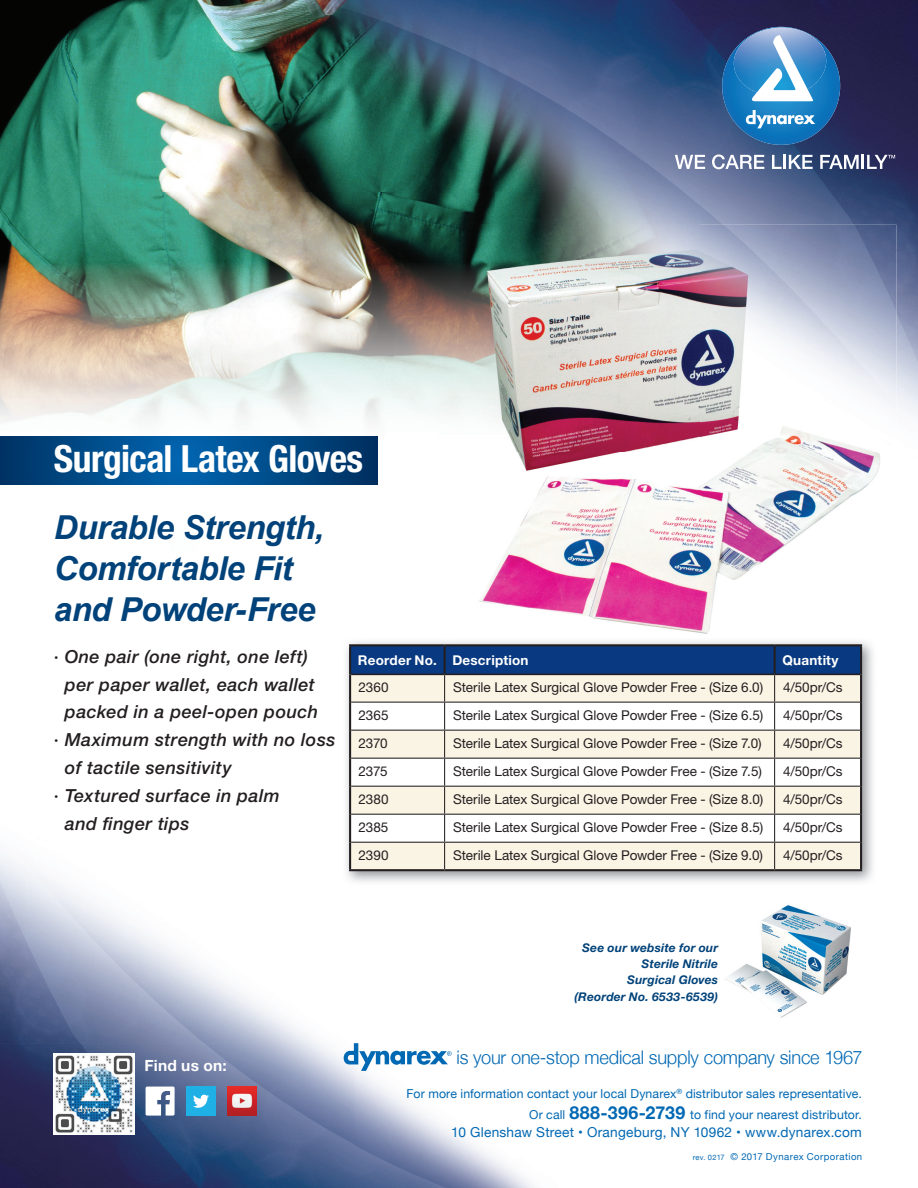
<style>
.page{position:relative;width:918px;height:1188px;background:#fff}
.page>*{position:absolute;margin:0;border:0;box-sizing:border-box;transform-origin:0 0}
.t1{font:700 condensed 37.5px "Helvetica Neue LT Std";letter-spacing:-.015em;color:#fff}
.t2{font:italic 700 33px/40.8px "Arial";letter-spacing:-.015em;color:#004279}
.t3{font:300 18.75px "Helvetica Neue";letter-spacing:-.01em;color:#0168b3}
.t4{font:italic 500 18px "Helvetica Neue LT Std";letter-spacing:.02em;color:#231f20}
.t5{font:700 15.45px "Helvetica Neue LT Std";letter-spacing:.015em;color:#fff}
.t6{font:13.65px "Helvetica Neue";letter-spacing:.02em;color:#0168b3}
.t7{font:13.5px "Helvetica Neue LT Std";letter-spacing:-.005em;color:#231f20}
.t8{font:700 13.5px "Helvetica Neue LT Std";letter-spacing:.015em;color:#fff}
.t9{font:12.3px/21.3px "Helvetica Neue";letter-spacing:.01em;color:#0168b3;text-align:right}
.t10{font:italic 700 12px/16.2px "Helvetica Neue LT Std";letter-spacing:.015em;color:#004279;text-align:right}
.t11{font:9.6px "Helvetica Neue";letter-spacing:.045em;color:#0168b3}
.s1{font-weight:700;font-size:17.85px}
.s2{font-size:7.5px}
</style>
<div class="page">
<img style="left:699px;top:0;width:219px;height:250px">
<img style="left:896px;top:250px;width:22px;height:169px">
<img style="left:0;top:484px;width:354px;height:704px">
<img style="left:354px;top:451px;width:299px;height:176px">
<img style="left:354px;top:1071px;width:181px;height:117px">
<img style="left:0;top:0;width:597px;height:193px">
<img style="left:597px;top:0;width:102px;height:225px">
<img style="left:0;top:193px;width:496px;height:229px">
<img style="left:496px;top:193px;width:102px;height:32px">
<img style="left:653px;top:225px;width:243px;height:409px">
<img style="left:459px;top:225px;width:240px;height:226px">
<div style="left:186px;top:1087px;width:30px;height:29px;background:#1fb0e6"></div>
<svg style="left:193px;top:1095px;width:16px;height:13px"></svg>
<img style="left:228px;top:1087px;width:29px;height:29px">
<img style="left:54px;top:1053px;width:81px;height:81px">
<svg style="left:146px;top:1086px;width:29px;height:30px"></svg>
<svg style="left:722px;top:27px;width:118px;height:118px;background:#4a84b7"></svg>
<svg style="left:675px;top:155px;width:30px;height:14px"></svg>
<svg style="left:712px;top:155px;width:52px;height:14px"></svg>
<svg style="left:772px;top:155px;width:10px;height:14px"></svg>
<hr style="left:783px;top:155px;width:3px;height:14px;background:#fff">
<svg style="left:789px;top:155px;width:24px;height:14px"></svg>
<svg style="left:820px;top:155px;width:75px;height:14px"></svg>
<svg style="left:344px;top:1043px;width:108px;height:28px"></svg>
<img style="left:342px;top:637px;width:531px;height:248px">
<img style="left:459px;top:637px;width:414px;height:25px">
<hr style="left:349px;top:674px;width:2px;height:28px;background:#231f20">
<hr style="left:860px;top:674px;width:2px;height:28px;background:#231f20">
<hr style="left:349px;top:702px;width:2px;height:28px;background:#231f20">
<hr style="left:860px;top:702px;width:2px;height:28px;background:#231f20">
<hr style="left:349px;top:730px;width:2px;height:28px;background:#231f20">
<hr style="left:860px;top:730px;width:2px;height:28px;background:#231f20">
<hr style="left:349px;top:758px;width:2px;height:28px;background:#231f20">
<hr style="left:860px;top:758px;width:2px;height:28px;background:#231f20">
<hr style="left:349px;top:786px;width:2px;height:28px;background:#231f20">
<hr style="left:860px;top:786px;width:2px;height:28px;background:#231f20">
<hr style="left:349px;top:814px;width:2px;height:28px;background:#231f20">
<hr style="left:860px;top:814px;width:2px;height:28px;background:#231f20">
<hr style="left:349px;top:842px;width:2px;height:27px;background:#231f20">
<hr style="left:860px;top:842px;width:2px;height:27px;background:#231f20">
<hr style="left:349px;top:869px;width:96px;height:2px;background:#231f20">
<hr style="left:445px;top:869px;width:330px;height:2px;background:#231f20">
<hr style="left:775px;top:869px;width:87px;height:2px;background:#231f20">
<svg style="left:350px;top:646px;width:511px;height:223px"></svg>
<hr style="left:349px;top:646px;width:2px;height:28px;background:#231f20">
<hr style="left:444px;top:646px;width:2px;height:28px;background:#231f20">
<hr style="left:349px;top:644px;width:96px;height:2px;background:#231f20">
<hr style="left:351px;top:674px;width:94px;height:1px;background:#231f20">
<hr style="left:774px;top:646px;width:2px;height:28px;background:#231f20">
<hr style="left:445px;top:644px;width:330px;height:2px;background:#231f20">
<hr style="left:445px;top:674px;width:330px;height:1px;background:#231f20">
<hr style="left:860px;top:646px;width:2px;height:28px;background:#231f20">
<hr style="left:775px;top:644px;width:87px;height:2px;background:#231f20">
<hr style="left:775px;top:674px;width:85px;height:1px;background:#231f20">
<svg style="left:0;top:436px;width:378px;height:48px;background:#004a88"></svg>
<img style="left:725px;top:905px;width:126px;height:113px">
<svg style="left:103px;top:817px;width:10px;height:12px"></svg>
<h1 class="t1" style="left:54px;top:436px;width:311px">Surgical Latex Gloves</h1>
<h2 class="t2" style="left:54px;top:508px;width:271px">Durable Strength,<br>Comfortable Fit and Powder-Free</h2>
<h3 class="t4" style="left:54px;top:646px;width:255px">· One pair (one right, one left)</h3>
<h3 class="t4" style="left:65px;top:674px;width:251px">per paper wallet, each wallet</h3>
<h3 class="t4" style="left:65px;top:701px;width:255px">packed in a peel-open pouch</h3>
<h3 class="t4" style="left:54px;top:729px;width:283px">· Maximum strength with no loss</h3>
<h3 class="t4" style="left:65px;top:757px;width:168px">of tactile sensitivity</h3>
<h3 class="t4" style="left:54px;top:785px;width:227px">· Textured surface in palm</h3>
<h3 class="t4" style="left:65px;top:812px;width:126px">and nger tips</h3>
<p class="t8" style="left:358px;top:651px;width:172px">Reorder No. Description</p>
<p class="t8" style="left:782px;top:651px;width:58px">Quantity</p>
<p class="t7" style="left:359px;top:679px;width:32px">2360</p>
<p class="t7" style="left:453px;top:679px;width:312px">Sterile Latex Surgical Glove Powder Free - (Size 6.0)</p>
<p class="t7" style="left:783px;top:679px;width:61px">4/50pr/Cs</p>
<p class="t7" style="left:359px;top:707px;width:31px">2365</p>
<p class="t7" style="left:453px;top:707px;width:312px">Sterile Latex Surgical Glove Powder Free - (Size 6.5)</p>
<p class="t7" style="left:783px;top:707px;width:61px">4/50pr/Cs</p>
<p class="t7" style="left:359px;top:735px;width:31px">2370</p>
<p class="t7" style="left:453px;top:735px;width:310px">Sterile Latex Surgical Glove Powder Free - (Size 7.0)</p>
<p class="t7" style="left:783px;top:735px;width:61px">4/50pr/Cs</p>
<p class="t7" style="left:359px;top:763px;width:30px">2375</p>
<p class="t7" style="left:453px;top:763px;width:310px">Sterile Latex Surgical Glove Powder Free - (Size 7.5)</p>
<p class="t7" style="left:783px;top:763px;width:61px">4/50pr/Cs</p>
<p class="t7" style="left:359px;top:791px;width:31px">2380</p>
<p class="t7" style="left:453px;top:791px;width:312px">Sterile Latex Surgical Glove Powder Free - (Size 8.0)</p>
<p class="t7" style="left:783px;top:791px;width:61px">4/50pr/Cs</p>
<p class="t7" style="left:359px;top:819px;width:31px">2385</p>
<p class="t7" style="left:453px;top:819px;width:312px">Sterile Latex Surgical Glove Powder Free - (Size 8.5)</p>
<p class="t7" style="left:783px;top:819px;width:61px">4/50pr/Cs</p>
<p class="t7" style="left:359px;top:847px;width:32px">2390</p>
<p class="t7" style="left:453px;top:847px;width:311px">Sterile Latex Surgical Glove Powder Free - (Size 9.0)</p>
<p class="t7" style="left:783px;top:847px;width:61px">4/50pr/Cs</p>
<p class="t10" style="left:574px;top:939px;width:145px">See our website for our<br>Sterile Nitrile<br>Surgical Gloves (Reorder No. 6533-6539)</p>
<p class="t5" style="left:145px;top:1056px;width:84px">Find us on:</p>
<h3 class="t3" style="left:457px;top:1042px;width:407px">is your one-stop medical supply company since 1967</h3>
<p class="t9" style="left:407px;top:1083px;width:457px">For more information contact your local Dynarex<sup>®</sup> distributor sales representative.<br>Or call <span class="s1">888-396-2739</span> to find your nearest distributor.</p>
<p class="t11" style="left:693px;top:1149px;width:171px"><span class="s2">rev. 0217</span> © 2017 Dynarex Corporation</p>
<p class="t6" style="left:451px;top:1123px;width:412px">10 Glenshaw Street • Orangeburg, NY 10962 • www.dynarex.com</p>
</div>
